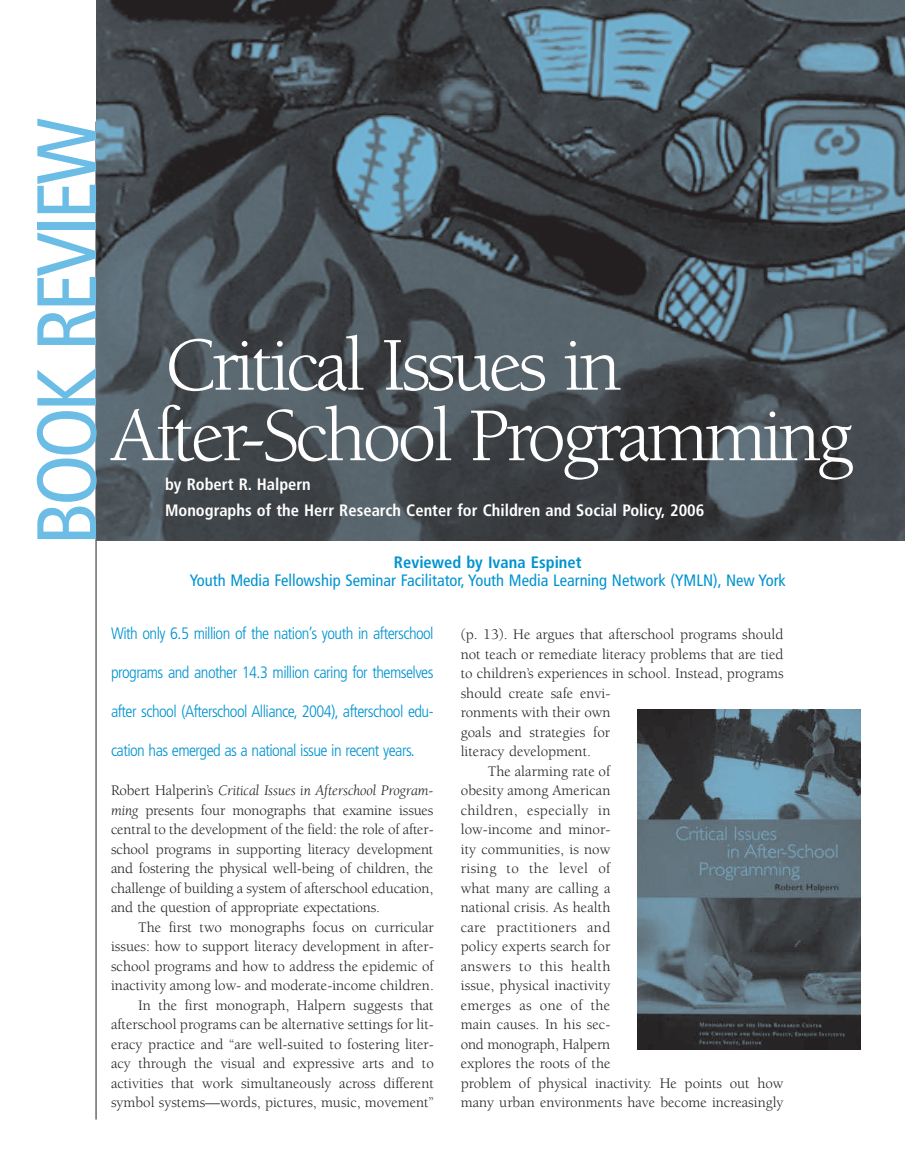
<style>
.page{position:relative;width:905px;height:1175px;background:#fff}
.page>*{position:absolute;margin:0;border:0;box-sizing:border-box;transform-origin:0 0}
.t1{font:condensed 84px "Frutiger";letter-spacing:-.05em;color:#6bbde5}
.t2{font:78px/70.5px "Berkeley";letter-spacing:-.05em;color:#fff}
.t3{font:300 condensed 16.5px "Frutiger";letter-spacing:-.035em;color:#0093d0}
.t4{font:700 condensed 16.5px/25.5px "Frutiger";color:#fff}
.t5{font:condensed 16.5px "Frutiger";color:#0093d0}
.t6{font:700 condensed 16.5px "Frutiger";color:#0093d0}
.t7{font:15px/19.5px "Berkeley";color:#231f20;text-align:justify}
.t8{font:15px "Berkeley";letter-spacing:.025em;color:#231f20}
.t9{font:15px "Berkeley";letter-spacing:.02em;color:#231f20}
.s1{font-style:italic}
</style>
<div class="page">
<hr style="left:96px;top:122px;width:1px;height:997px;background:#231f20">
<img style="left:96px;top:0;width:808px;height:540px">
<img style="left:637px;top:709px;width:223px;height:340px">
<h1 class="t1" style="left:33px;top:545px;width:429px;rotate:-90deg">BOOK REVIEW</h1>
<h2 class="t2" style="left:111px;top:336px;width:743px;text-indent:54px">Critical Issues in<br>After-School Programming</h2>
<p class="t4" style="left:165px;top:473px;width:541px">by Robert R. Halpern<br>Monographs of the Herr Research Center for Children and Social Policy, 2006</p>
<p class="t6" style="left:394px;top:555px;width:189px">Reviewed by Ivana Espinet</p>
<p class="t5" style="left:190px;top:573px;width:597px">Youth Media Fellowship Seminar Facilitator, Youth Media Learning Network (YMLN), New York</p>
<p class="t3" style="left:111px;top:627px;width:324px">With only 6.5 million of the nation’s youth in afterschool</p>
<p class="t3" style="left:111px;top:666px;width:324px">programs and another 14.3 million caring for themselves</p>
<p class="t3" style="left:111px;top:705px;width:324px">after school (Afterschool Alliance, 2004), afterschool edu-</p>
<p class="t3" style="left:111px;top:744px;width:305px">cation has emerged as a national issue in recent years.</p>
<p class="t7" style="left:111px;top:782px;width:324px">Robert Halperin’s <span class="s1">Critical Issues in Afterschool Program&shy;ming</span> presents four monographs that examine issues central to the development of the field: the role of after&shy;school programs in supporting literacy development and fostering the physical well-being of children, the challenge of building a system of afterschool education, and the question of appropriate expectations.</p>
<p class="t7" style="left:111px;top:918px;width:324px;text-align:right">The first two monographs focus on curricular issues: how to support literacy development in after&shy;school programs and how to address the epidemic of inactivity among low- and moderate-income children.<br>In the first monograph, Halpern suggests that afterschool programs can be alternative settings for lit&shy;eracy practice and “are well-suited to fostering liter&shy;acy through the visual and expressive arts and to activities that work simultaneously across different symbol systems—words, pictures, music, movement”</p>
<p class="t7" style="left:461px;top:626px;width:324px">(p. 13). He argues that afterschool programs should</p>
<p class="t7" style="left:461px;top:645px;width:324px">not teach or remediate literacy problems that are tied</p>
<p class="t7" style="left:461px;top:665px;width:324px">to children’s experiences in school. Instead, programs</p>
<p class="t7" style="left:461px;top:684px;width:151px">should create safe envi-</p>
<p class="t7" style="left:461px;top:704px;width:151px">ronments with their own</p>
<p class="t7" style="left:461px;top:723px;width:151px">goals and strategies for</p>
<p class="t7" style="left:461px;top:743px;width:132px">literacy development.</p>
<p class="t7" style="left:488px;top:762px;width:124px">The alarming rate of</p>
<p class="t7" style="left:461px;top:782px;width:151px">obesity among American</p>
<p class="t8" style="left:461px;top:804px;width:151px">children, especially in</p>
<p class="t7" style="left:461px;top:821px;width:151px">low-income and minor-</p>
<p class="t7" style="left:461px;top:840px;width:151px">ity communities, is now</p>
<p class="t8" style="left:461px;top:862px;width:151px">rising to the level of</p>
<p class="t7" style="left:461px;top:879px;width:151px">what many are calling a</p>
<p class="t7" style="left:461px;top:899px;width:151px">national crisis. As health</p>
<p class="t8" style="left:461px;top:921px;width:151px">care practitioners and</p>
<p class="t7" style="left:461px;top:938px;width:151px">policy experts search for</p>
<p class="t8" style="left:461px;top:960px;width:151px">answers to this health</p>
<p class="t7" style="left:461px;top:977px;width:151px">issue, physical inactivity</p>
<p class="t9" style="left:461px;top:999px;width:151px">emerges as one of the</p>
<p class="t7" style="left:461px;top:1016px;width:151px">main causes. In his sec-</p>
<p class="t7" style="left:461px;top:1035px;width:151px">ond monograph, Halpern</p>
<p class="t7" style="left:461px;top:1055px;width:151px">explores the roots of the</p>
<p class="t7" style="left:461px;top:1074px;width:324px">problem of physical inactivity. He points out how</p>
<p class="t7" style="left:461px;top:1094px;width:324px">many urban environments have become increasingly</p>
</div>
